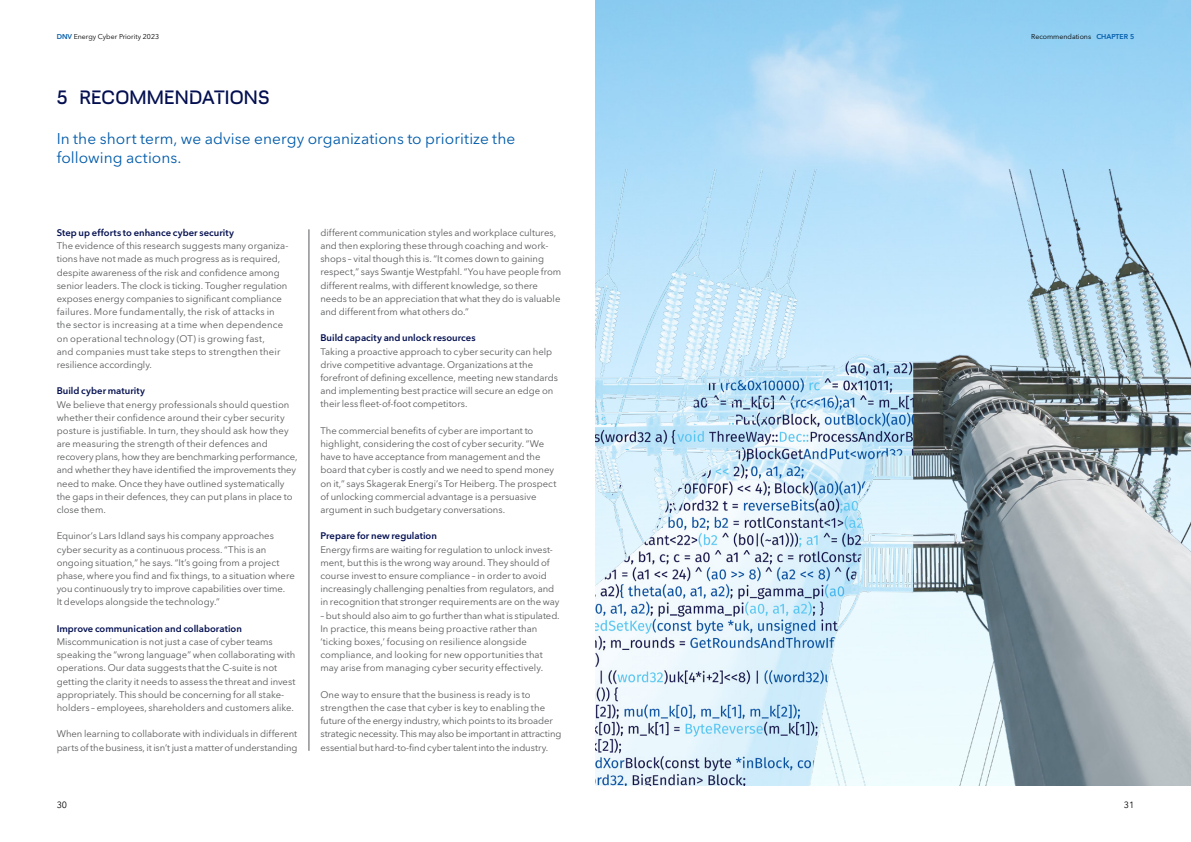
<style>
.page{position:relative;width:1191px;height:842px;background:#fff}
.page>*{position:absolute;margin:0;border:0;box-sizing:border-box;transform-origin:0 0}
.t1{font:500 18px "DNV Display";letter-spacing:.01em;color:#030f50}
.t2{font:15.5px/19.8px "Avenir Next LT Pro";letter-spacing:.005em;color:#005baa}
.t3{font:9.5px/13.2px "Avenir Next LT Pro";color:#58595b}
.t4{font:600 9.5px "Avenir Next LT Pro";color:#030f50}
.t5{font:9px "Avenir Next LT Pro";color:#000}
.t6{font:7px "Avenir Next LT Pro";color:#000}
.s1{font-weight:600;color:#005baa}
</style>
<div class="page">
<img style="left:595px;top:0;width:596px;height:170px">
<hr style="left:309px;top:229px;width:1px;height:522px;background:#58595b">
<img style="left:595px;top:170px;width:596px;height:615px">
<p class="t6" style="left:57px;top:33px;width:104px"><span class="s1">DNV</span> Energy Cyber Priority 2023</p>
<h1 class="t1" style="left:57px;top:85px;width:214px">5 RECOMMENDATIONS</h1>
<h2 class="t2" style="left:57px;top:128px;width:460px">In the short term, we advise energy organizations to prioritize the following actions.</h2>
<p class="t4" style="left:57px;top:227px;width:179px">Step up efforts to enhance cyber security</p>
<p class="t3" style="left:57px;top:239px;width:233px">The evidence of this research suggests many organiza&shy;tions have not made as much progress as is required, despite awareness of the risk and confidence among senior leaders. The clock is ticking. Tougher regulation exposes energy companies to significant compliance failures. More fundamentally, the risk of attacks in the sector is increasing at a time when dependence on operational technology (OT) is growing fast,<br>and companies must take steps to strengthen their resilience accordingly.</p>
<p class="t4" style="left:57px;top:385px;width:90px">Build cyber maturity</p>
<p class="t3" style="left:57px;top:398px;width:242px">We believe that energy professionals should question whether their confidence around their cyber security posture is justifiable. In turn, they should ask how they are measuring the strength of their defences and recovery plans, how they are benchmarking performance, and whether they have identified the improvements they need to make. Once they have outlined systematically the gaps in their defences, they can put plans in place to close them.</p>
<p class="t3" style="left:57px;top:530px;width:240px">Equinor’s Lars Idland says his company approaches cyber security as a continuous process. “This is an ongoing situation,” he says. “It’s going from a project phase, where you find and fix things, to a situation where you continuously try to improve capabilities over time.<br>It develops alongside the technology.”</p>
<p class="t4" style="left:57px;top:623px;width:187px">Improve communication and collaboration</p>
<p class="t3" style="left:57px;top:635px;width:240px">Miscommunication is not just a case of cyber teams speaking the “wrong language” when collaborating with operations. Our data suggests that the C-suite is not getting the clarity it needs to assess the threat and invest appropriately. This should be concerning for all stake&shy;holders – employees, shareholders and customers alike.</p>
<p class="t3" style="left:57px;top:727px;width:242px">When learning to collaborate with individuals in different parts of the business, it isn’t just a matter of understanding</p>
<p class="t3" style="left:320px;top:226px;width:242px">different communication styles and workplace cultures, and then exploring these through coaching and work&shy;shops – vital though this is. “It comes down to gaining respect,” says Swantje Westpfahl. “You have people from different realms, with different knowledge, so there needs to be an appreciation that what they do is valuable and different from what others do.”</p>
<p class="t4" style="left:320px;top:332px;width:157px">Build capacity and unlock resources</p>
<p class="t3" style="left:320px;top:345px;width:239px">Taking a proactive approach to cyber security can help drive competitive advantage. Organizations at the forefront of defining excellence, meeting new standards and implementing best practice will secure an edge on their less fleet-of-foot competitors.</p>
<p class="t3" style="left:320px;top:424px;width:237px">The commercial benefits of cyber are important to highlight, considering the cost of cyber security. “We have to have acceptance from management and the board that cyber is costly and we need to spend money on it,” says Skagerak Energi’s Tor Heiberg. The prospect of unlocking commercial advantage is a persuasive argument in such budgetary conversations.</p>
<p class="t4" style="left:320px;top:530px;width:118px">Prepare for new regulation</p>
<p class="t3" style="left:320px;top:543px;width:240px">Energy firms are waiting for regulation to unlock invest&shy;ment, but this is the wrong way around. They should of course invest to ensure compliance – in order to avoid increasingly challenging penalties from regulators, and in recognition that stronger requirements are on the way</p>
<p class="t3" style="left:320px;top:609px;width:241px">– but should also aim to go further than what is stipulated.<br>In practice, this means being proactive rather than ‘ticking boxes,’ focusing on resilience alongside compliance, and looking for new opportunities that may arise from managing cyber security effectively.</p>
<p class="t3" style="left:320px;top:688px;width:242px">One way to ensure that the business is ready is to strengthen the case that cyber is key to enabling the future of the energy industry, which points to its broader strategic necessity. This may also be important in attracting essential but hard-to-find cyber talent into the industry.</p>
<p class="t6" style="left:1031px;top:33px;width:105px">Recommendations <span class="s1">CHAPTER 5</span></p>
<p class="t5" style="left:57px;top:800px;width:12px">30</p>
<p class="t5" style="left:1123px;top:800px;width:12px">31</p>
</div>
